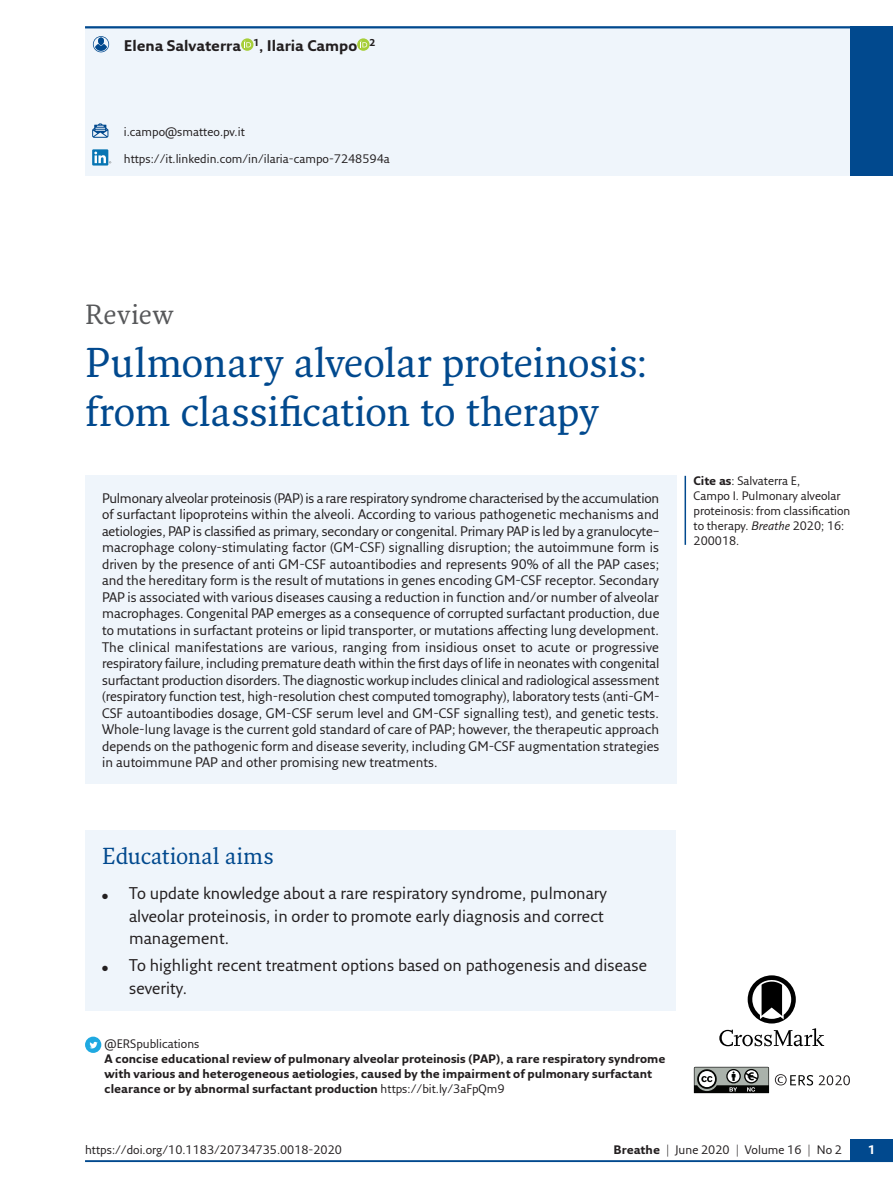
<style>
.page{position:relative;width:893px;height:1191px;background:#fff}
.page>*{position:absolute;margin:0;border:0;box-sizing:border-box;transform-origin:0 0}
.t1{font:40.5px/49.5px "Fresco Std";letter-spacing:-.005em;color:#01498e}
.t2{font:27px "Fresco Pro";letter-spacing:.025em;color:#57585a}
.t3{font:22.5px "Fresco Std";color:#01498e}
.t4{font:16.5px/22.5px "Fresco Sans Pro";color:#231f20}
.t5{font:700 15px "Fresco Sans Pro";color:#231f20}
.t6{font:13.5px/16.5px "Fresco Sans Pro";color:#231f20;text-align:justify}
.t7{font:12px/15px "Fresco Sans Pro";color:#231f20}
.t8{font:700 12px/15px "Fresco Sans Pro";color:#231f20}
.t9{font:700 12px "Fresco Sans Pro";color:#fff}
.s1{font-weight:700}
.s2{font-style:italic}
.s3{font-weight:400}
</style>
<div class="page">
<svg style="left:694px;top:1066px;width:75px;height:27px;background:#767a76"></svg>
<svg style="left:775px;top:1074px;width:38px;height:11px"></svg>
<svg style="left:843px;top:1075px;width:7px;height:10px"></svg>
<svg style="left:819px;top:1075px;width:23px;height:10px"></svg>
<div style="left:844px;top:1076px;width:5px;height:8px;background:#fff;border-radius:50%"></div>
<hr style="left:85px;top:1160px;width:808px;height:2px;background:#01498e">
<div style="left:850px;top:1138px;width:43px;height:23px;background:#01498e"></div>
<div style="left:85px;top:26px;width:808px;height:149px;background:#eff5fb"></div>
<div style="left:850px;top:26px;width:43px;height:149px;background:#01498e"></div>
<svg style="left:93px;top:36px;width:16px;height:16px"></svg>
<svg style="left:92px;top:149px;width:16px;height:16px"></svg>
<svg style="left:94px;top:152px;width:17px;height:11px"></svg>
<svg style="left:85px;top:1036px;width:16px;height:17px"></svg>
<svg style="left:89px;top:1041px;width:9px;height:7px"></svg>
<hr style="left:85px;top:26px;width:808px;height:2px;background:#01498e">
<svg style="left:92px;top:123px;width:16px;height:15px"></svg>
<div style="left:85px;top:830px;width:591px;height:180px;background:#eff5fb"></div>
<svg style="left:719px;top:975px;width:105px;height:71px"></svg>
<div style="left:85px;top:476px;width:591px;height:308px;background:#eff5fb"></div>
<hr style="left:684px;top:476px;width:2px;height:69px;background:#01498e">
<svg style="left:241px;top:38px;width:12px;height:13px"></svg>
<svg style="left:244px;top:41px;width:7px;height:6px"></svg>
<svg style="left:357px;top:38px;width:13px;height:13px"></svg>
<svg style="left:360px;top:41px;width:7px;height:6px"></svg>
<p class="t5" style="left:124px;top:36px;width:253px">Elena Salvaterra <sup>1</sup>, Ilaria Campo <sup>2</sup></p>
<p class="t7" style="left:124px;top:124px;width:122px">i.campo@smatteo.pv.it</p>
<p class="t7" style="left:124px;top:151px;width:267px">https://it.linkedin.com/in/ilaria-campo-7248594a</p>
<h2 class="t2" style="left:85px;top:297px;width:90px">Review</h2>
<h1 class="t1" style="left:85px;top:336px;width:564px">Pulmonary alveolar proteinosis: from classification to therapy</h1>
<p class="t6" style="left:102px;top:489px;width:559px">Pulmonary alveolar proteinosis (PAP) is a rare respiratory syndrome characterised by the accumulation of surfactant lipoproteins within the alveoli. According to various pathogenetic mechanisms and aetiologies, PAP is classified as primary, secondary or congenital. Primary PAP is led by a granulocyte– macrophage colony-stimulating factor (GM-CSF) signalling disruption; the autoimmune form is driven by the presence of anti GM-CSF autoantibodies and represents 90% of all the PAP cases; and the hereditary form is the result of mutations in genes encoding GM-CSF receptor. Secondary PAP is associated with various diseases causing a reduction in function and/or number of alveolar macrophages. Congenital PAP emerges as a consequence of corrupted surfactant production, due to mutations in surfactant proteins or lipid transporter, or mutations affecting lung development.<br>The clinical manifestations are various, ranging from insidious onset to acute or progressive respiratory failure, including premature death within the first days of life in neonates with congenital surfactant production disorders. The diagnostic workup includes clinical and radiological assessment (respiratory function test, high-resolution chest computed tomography), laboratory tests (anti-GM-CSF autoantibodies dosage, GM-CSF serum level and GM-CSF signalling test), and genetic tests.<br>Whole-lung lavage is the current gold standard of care of PAP; however, the therapeutic approach depends on the pathogenic form and disease severity, including GM-CSF augmentation strategies in autoimmune PAP and other promising new treatments.</p>
<p class="t7" style="left:693px;top:473px;width:158px"><span class="s1">Cite as</span>: Salvaterra E,<br>Campo I. Pulmonary alveolar proteinosis: from classification to therapy. <span class="s2">Breathe</span> 2020; 16:<br>200018.</p>
<h3 class="t3" style="left:102px;top:842px;width:173px">Educational aims</h3>
<p class="t4" style="left:129px;top:881px;width:479px;text-indent:-27px">● To update knowledge about a rare respiratory syndrome, pulmonary alveolar proteinosis, in order to promote early diagnosis and correct management.</p>
<p class="t4" style="left:129px;top:953px;width:519px;text-indent:-27px">● To highlight recent treatment options based on pathogenesis and disease severity.</p>
<p class="t7" style="left:105px;top:1036px;width:96px">@ERSpublications</p>
<p class="t8" style="left:105px;top:1051px;width:562px">A concise educational review of pulmonary alveolar proteinosis (PAP), a rare respiratory syndrome with various and heterogeneous aetiologies, caused by the impairment of pulmonary surfactant clearance or by abnormal surfactant production <span class="s3">https://bit.ly/3aFpQm9</span></p>
<p class="t7" style="left:85px;top:1142px;width:258px">https://doi.org/10.1183/20734735.0018-2020</p>
<p class="t7" style="left:614px;top:1142px;width:230px"><span class="s1">Breathe</span> | June 2020 | Volume 16 | No 2</p>
<p class="t9" style="left:868px;top:1142px;width:9px">1</p>
</div>
